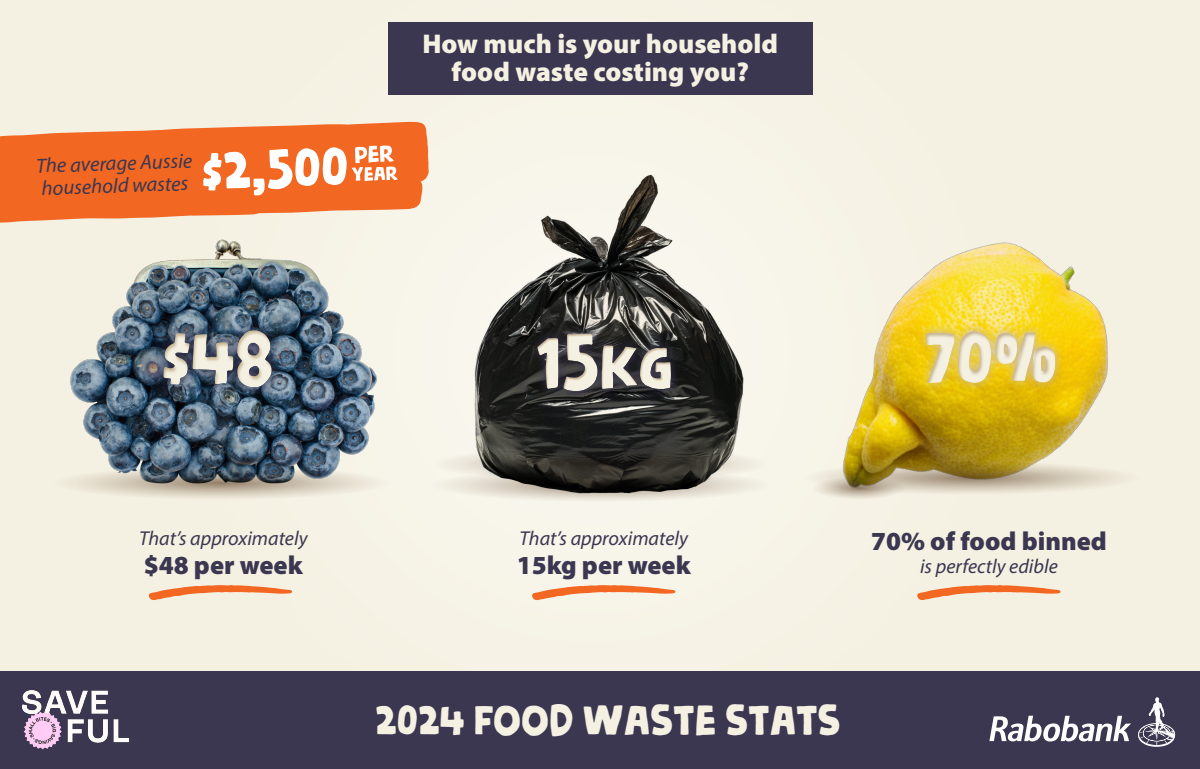
<style>
.page{position:relative;width:1200px;height:769px;background:#fff}
.page>*{position:absolute;margin:0;border:0;box-sizing:border-box;transform-origin:0 0}
.t1{font:77.12px "Nickname DEMO";color:#f5f1e2}
.t2{font:56.25px "Nickname DEMO";color:#fff}
.t3{font:43.75px "Nickname DEMO";color:#f5f1e2}
.t4{font:900 27.19px/28.2px "Myriad Pro";color:#f5f1e2;text-align:center}
.t5{font:900 26.19px "Myriad Pro";color:#3b3751}
.t6{font:italic 20.62px/22.5px "Myriad Pro";color:#3b3751}
.t7{font:italic 20.12px "Myriad Pro";color:#3b3751}
.s1{font-size:53.44px}
.s2{font-size:62.5px}
</style>
<div class="page">
<div style="left:0;top:0;width:1200px;height:675px;background:#f5f1e2"></div>
<img style="left:447px;top:174px;width:293px;height:272px">
<svg style="left:490px;top:313px;width:254px;height:103px;background:#3b3a3b"></svg>
<svg style="left:460px;top:446px;width:282px;height:53px"></svg>
<svg style="left:532px;top:585px;width:143px;height:15px"></svg>
<img style="left:844px;top:242px;width:253px;height:218px">
<svg style="left:876px;top:308px;width:232px;height:102px;background:#e6c536"></svg>
<svg style="left:820px;top:460px;width:300px;height:38px"></svg>
<svg style="left:917px;top:585px;width:144px;height:15px"></svg>
<img style="left:70px;top:239px;width:307px;height:226px">
<img style="left:104px;top:308px;width:261px;height:102px">
<svg style="left:72px;top:465px;width:292px;height:33px"></svg>
<svg style="left:149px;top:585px;width:143px;height:15px"></svg>
<svg style="left:0;top:121px;width:429px;height:102px;background:#f27f44"></svg>
<div style="left:388px;top:22px;width:424px;height:73px;background:#3b3751"></div>
<div style="left:0;top:671px;width:1200px;height:98px;background:#3b3751"></div>
<img style="left:22px;top:690px;width:107px;height:60px">
<svg style="left:989px;top:716px;width:142px;height:25px"></svg>
<svg style="left:1138px;top:697px;width:38px;height:49px"></svg>
<p class="t6" style="left:36px;top:154px;width:158px;rotate:-2deg">The average Aussie household wastes</p>
<h2 class="t2" style="left:201px;top:135px;width:148px;rotate:-2deg">$2,<span class="s1">5</span>00</h2>
<h1 class="t1" style="left:162px;top:308px;width:113px">$48</h1>
<h3 class="t4" style="left:422px;top:29px;width:357px">How much is your household food waste costing you?</h3>
<h1 class="t1" style="left:537px;top:313px;width:138px">15<span class="s2">KG</span></h1>
<h1 class="t1" style="left:924px;top:308px;width:135px">70%</h1>
<p class="t7" style="left:139px;top:526px;width:170px">That’s approximately</p>
<h3 class="t5" style="left:144px;top:547px;width:160px">$48 per week</h3>
<p class="t7" style="left:519px;top:526px;width:170px">That’s approximately</p>
<h3 class="t5" style="left:517px;top:547px;width:176px">15kg per week</h3>
<h3 class="t5" style="left:871px;top:523px;width:237px">70% of food binned</h3>
<p class="t7" style="left:920px;top:553px;width:139px">is perfectly edible</p>
<h3 class="t3" style="left:375px;top:691px;width:467px">2024 FOOD WASTE STATS</h3>
</div>
